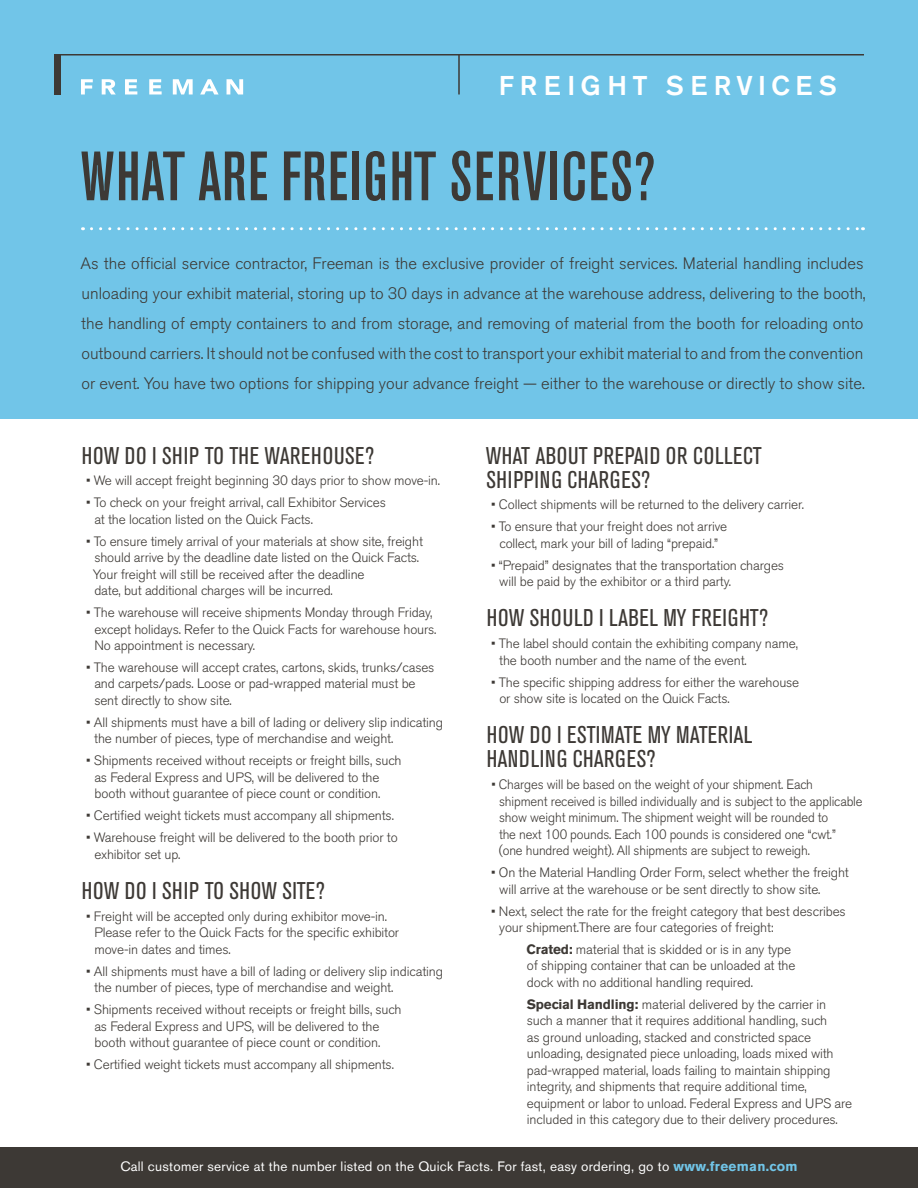
<style>
.page{position:relative;width:918px;height:1188px;background:#fff}
.page>*{position:absolute;margin:0;border:0;box-sizing:border-box;transform-origin:0 0}
.t1{font:500 condensed 69px "Akzidenz Grotesk BE";letter-spacing:.02em;color:#3d3935}
.t2{font:500 27px "Akzidenz Grotesk BE";letter-spacing:.22em;color:#fff}
.t3{font:condensed 24px/24px "Akzidenz Grotesk BE";letter-spacing:.02em;color:#3d3935}
.t4{font:300 16.5px/30px "Akzidenz Grotesk BE";color:#3d3935}
.t5{font:300 13.5px/16.5px "Akzidenz Grotesk BE";letter-spacing:-.01em;color:#3d3935}
.t6{font:300 13.5px/16.5px "Akzidenz Grotesk BE";letter-spacing:-.01em;color:#3d3935;scale:.96 1}
.t7{font:13.5px "Akzidenz Grotesk BE";letter-spacing:.02em;color:#fff}
.s1{font-weight:700}
.s2{font-weight:700;color:#71c5e8}
</style>
<div class="page">
<div style="left:0;top:0;width:918px;height:418px;background:#71c5e8"></div>
<div style="left:54px;top:54px;width:7px;height:40px;background:#3d3935"></div>
<svg style="left:227px;top:79px;width:16px;height:15px"></svg>
<svg style="left:81px;top:79px;width:12px;height:15px"></svg>
<svg style="left:102px;top:79px;width:14px;height:15px"></svg>
<svg style="left:125px;top:79px;width:12px;height:15px"></svg>
<svg style="left:149px;top:79px;width:13px;height:15px"></svg>
<svg style="left:173px;top:79px;width:20px;height:15px"></svg>
<svg style="left:200px;top:79px;width:19px;height:15px"></svg>
<hr style="left:458px;top:54px;width:2px;height:40px;background:#3d3935">
<div style="left:0;top:1148px;width:918px;height:40px;background:#3d3935"></div>
<hr style="left:55px;top:54px;width:809px;height:2px;background:#3d3935">
<svg style="left:91px;top:227px;width:772px;height:3px"></svg>
<h2 class="t2" style="left:499px;top:68px;width:340px">FREIGHT SERVICES</h2>
<h1 class="t1" style="left:81px;top:138px;width:576px">WHAT ARE FREIGHT SERVICES?</h1>
<p class="t4" style="left:80px;top:249px;width:787px">As the official service contractor, Freeman is the exclusive provider of freight services. Material handling includes unloading your exhibit material‚ storing up to 30 days in advance at the warehouse address‚ delivering to the booth‚ the handling of empty containers to and from storage‚ and removing of material from the booth for reloading onto outbound carriers. It should not be confused with the cost to transport your exhibit material to and from the convention or event. You have two options for shipping your advance freight — either to the warehouse or directly to show site.</p>
<h3 class="t3" style="left:82px;top:444px;width:294px">HOW DO I SHIP TO THE WAREHOUSE?</h3>
<p class="t5" style="left:86px;top:473px;width:355px">• We will accept freight beginning 30 days prior to show move-in.</p>
<p class="t5" style="left:94px;top:495px;width:293px;text-indent:-8px">• To check on your freight arrival‚ call Exhibitor Services at the location listed on the Quick Facts.</p>
<p class="t5" style="left:93px;top:533px;width:332px;text-indent:-7px">• To ensure timely arrival of your materials at show site‚ freight should arrive by the deadline date listed on the Quick Facts.<br>Your freight will still be received after the deadline<br>date‚ but additional charges will be incurred.</p>
<p class="t5" style="left:94px;top:604px;width:344px;text-indent:-8px">• The warehouse will receive shipments Monday through Friday, except holidays. Refer to the Quick Facts for warehouse hours.<br>No appointment is necessary.</p>
<p class="t5" style="left:94px;top:659px;width:342px;text-indent:-8px">• The warehouse will accept crates‚ cartons‚ skids‚ trunks/cases and carpets/pads. Loose or pad-wrapped material must be sent directly to show site.</p>
<p class="t5" style="left:94px;top:714px;width:350px;text-indent:-8px">• All shipments must have a bill of lading or delivery slip indicating the number of pieces‚ type of merchandise and weight.</p>
<p class="t5" style="left:94px;top:753px;width:309px;text-indent:-8px">• Shipments received without receipts or freight bills, such as Federal Express and UPS, will be delivered to the booth without guarantee of piece count or condition.</p>
<p class="t5" style="left:86px;top:808px;width:309px">• Certified weight tickets must accompany all shipments.</p>
<p class="t5" style="left:94px;top:829px;width:305px;text-indent:-8px">• Warehouse freight will be delivered to the booth prior to exhibitor set up.</p>
<h3 class="t3" style="left:82px;top:879px;width:245px">HOW DO I SHIP TO SHOW SITE?</h3>
<p class="t5" style="left:94px;top:908px;width:306px;text-indent:-8px">• Freight will be accepted only during exhibitor move-in.<br>Please refer to the Quick Facts for the specific exhibitor move-in dates and times.</p>
<p class="t5" style="left:94px;top:963px;width:350px;text-indent:-8px">• All shipments must have a bill of lading or delivery slip indicating the number of pieces‚ type of merchandise and weight.</p>
<p class="t5" style="left:94px;top:1001px;width:309px;text-indent:-8px">• Shipments received without receipts or freight bills, such as Federal Express and UPS, will be delivered to the booth without guarantee of piece count or condition.</p>
<p class="t5" style="left:86px;top:1056px;width:309px">• Certified weight tickets must accompany all shipments.</p>
<h3 class="t3" style="left:486px;top:444px;width:277px">WHAT ABOUT PREPAID OR COLLECT<br>SHIPPING CHARGES?</h3>
<p class="t5" style="left:491px;top:497px;width:314px">• Collect shipments will be returned to the delivery carrier.</p>
<p class="t5" style="left:491px;top:519px;width:238px;text-align:center">• To ensure that your freight does not arrive collect‚ mark your bill of lading “prepaid.”</p>
<p class="t5" style="left:499px;top:557px;width:286px;text-indent:-8px">• “Prepaid” designates that the transportation charges will be paid by the exhibitor or a third party.</p>
<h3 class="t3" style="left:487px;top:607px;width:283px">HOW SHOULD I LABEL MY FREIGHT?</h3>
<p class="t5" style="left:499px;top:636px;width:300px;text-indent:-8px">• The label should contain the exhibiting company name‚ the booth number and the name of the event.</p>
<p class="t5" style="left:499px;top:674px;width:301px;text-indent:-8px">• The specific shipping address for either the warehouse or show site is located on the Quick Facts.</p>
<h3 class="t3" style="left:487px;top:724px;width:267px">HOW DO I ESTIMATE MY MATERIAL<br>HANDLING CHARGES?</h3>
<p class="t6" style="left:499px;top:777px;width:380px;text-indent:-7px">• Charges will be based on the weight of your shipment. Each shipment received is billed individually and is subject to the applicable show weight minimum. The shipment weight will be rounded to<br>the next 100 pounds. Each 100 pounds is considered one “cwt.” (one hundred weight). All shipments are subject to reweigh.</p>
<p class="t5" style="left:499px;top:865px;width:351px;text-indent:-8px">• On the Material Handling Order Form‚ select whether the freight will arrive at the warehouse or be sent directly to show site.</p>
<p class="t5" style="left:499px;top:903px;width:348px;text-indent:-8px">• Next, select the rate for the freight category that best describes your shipment.There are four categories of freight:</p>
<p class="t5" style="left:527px;top:941px;width:270px"><span class="s1">Crated:</span> material that is skidded or is in any type of shipping container that can be unloaded at the dock with no additional handling required.</p>
<p class="t5" style="left:527px;top:996px;width:327px"><span class="s1">Special Handling:</span> material delivered by the carrier in such a manner that it requires additional handling‚ such<br>as ground unloading, stacked and constricted space unloading‚ designated piece unloading, loads mixed with pad-wrapped material, loads failing to maintain shipping integrity, and shipments that require additional time, equipment or labor to unload. Federal Express and UPS are included in this category due to their delivery procedures.</p>
<p class="t7" style="left:120px;top:1159px;width:679px">Call customer service at the number listed on the Quick Facts. For fast, easy ordering, go to <span class="s2">www.freeman.com</span></p>
</div>
